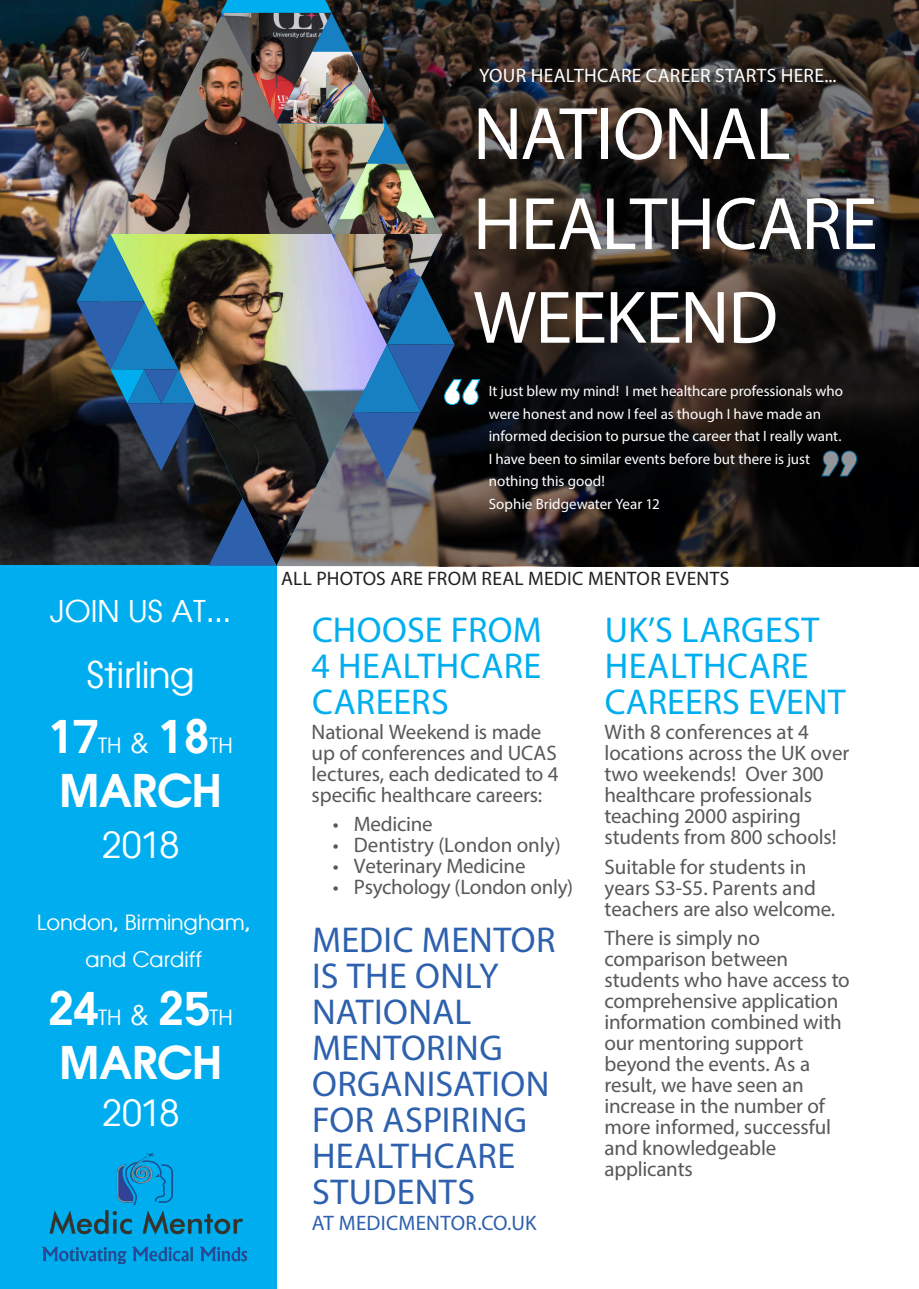
<style>
.page{position:relative;width:919px;height:1289px;background:#fff}
.page>*{position:absolute;margin:0;border:0;box-sizing:border-box;transform-origin:0 0}
.t1{font:75px/91.8px "Myriad Pro";letter-spacing:-.015em;color:#fff}
.t2{font:600 45px/54.6px "Atlanta";letter-spacing:-.015em;color:#fff}
.Title_2_-_Main_Color{font:36px/36px "Myriad Pro";letter-spacing:.01em;color:#2d60ad}
.Body_Text_-_B80{font:36px/36px "Myriad Pro";letter-spacing:.005em;color:#00aeef}
.Title_2_-_Main_Color-2{font:36px/36px "Myriad Pro";letter-spacing:.01em;color:#00aeef;text-align:justify}
.t3{font:36px "Atlanta";color:#fff}
.t4{font:30px "Atlanta";color:#fff}
.Body_Text_-_B80-2{font:21px/21px "Myriad Pro";letter-spacing:-.005em;color:#57585a}
.t5{font:21px/37.7px "Atlanta";color:#fff;text-align:center}
.Title_2_-_Main_Color-3{font:21px "Myriad Pro";letter-spacing:.01em;color:#2d60ad}
.t6{font:19.5px "Myriad Pro";letter-spacing:.015em;color:#231f20}
.t7{font:19.5px "Myriad Pro";letter-spacing:.015em;color:#fff}
.t8{font:15px/22.5px "Myriad Pro";color:#fff}
.s1{font-weight:400;font-size:21px}
.s2{font-weight:400;font-size:27px}
.s3{color:#fff}
</style>
<div class="page">
<img style="left:0;top:0;width:221px;height:566px">
<div style="left:0;top:566px;width:276px;height:722px;background:#00aeef"></div>
<img style="left:42px;top:1152px;width:205px;height:111px">
<svg style="left:442px;top:0;width:476px;height:566px;background:#241f1d"></svg>
<img style="left:112px;top:17px;width:109px;height:217px">
<svg style="left:387px;top:480px;width:55px;height:86px;background:#766c64"></svg>
<img style="left:110px;top:234px;width:277px;height:332px">
<svg style="left:209px;top:498px;width:67px;height:68px;background:#223a61"></svg>
<img style="left:77px;top:234px;width:118px;height:237px">
<img style="left:221px;top:0;width:259px;height:480px">
<h3 class="t4" style="left:50px;top:590px;width:182px">JOIN US AT...</h3>
<h3 class="t3" style="left:87px;top:649px;width:109px">Stirling</h3>
<h2 class="t2" style="left:49px;top:707px;width:185px">17<span class="s1">TH</span> <span class="s2">&amp;</span> 18<span class="s1">TH<br></span>MARCH</h2>
<h3 class="t3" style="left:102px;top:818px;width:79px">2018</h3>
<p class="t5" style="left:37px;top:902px;width:215px">London, Birmingham, and Cardiff</p>
<h2 class="t2" style="left:49px;top:978px;width:185px">24<span class="s1">TH</span> <span class="s2">&amp;</span> 25<span class="s1">TH<br></span>MARCH</h2>
<h3 class="t3" style="left:102px;top:1087px;width:79px">2018</h3>
<p class="t7" style="left:479px;top:64px;width:359px">YOUR HEALTHCARE CAREER STARTS HERE...</p>
<p class="t1" style="left:473px;top:87px;width:406px">NATIONAL<br>HEALTHCARE<br>WEEKEND</p>
<p class="t8" style="left:489px;top:379px;width:355px">It just blew my mind! I met healthcare professionals who were honest and now I feel as though I have made an informed decision to pursue the career that I really want.<br>I have been to similar events before but there is just nothing this good!<br>Sophie Bridgewater Year 12</p>
<p class="t6" style="left:281px;top:566px;width:461px">ALL PHOTOS ARE FROM REAL MEDIC MENTOR EVENTS<span class="s3">...</span></p>
<p class="Title_2_-_Main_Color-2" style="left:311px;top:611px;width:232px">CHOOSE FROM 4 HEALTHCARE CAREERS</p>
<p class="Body_Text_-_B80-2" style="left:311px;top:721px;width:248px">National Weekend is made up of conferences and UCAS lectures, each dedicated to 4 specific healthcare careers:</p>
<p class="Body_Text_-_B80-2" style="left:333px;top:813px;width:101px">• Medicine</p>
<p class="Body_Text_-_B80-2" style="left:333px;top:834px;width:229px">• Dentistry (London only)</p>
<p class="Body_Text_-_B80-2" style="left:333px;top:855px;width:194px">• Veterinary Medicine</p>
<p class="Body_Text_-_B80-2" style="left:333px;top:876px;width:242px">• Psychology (London only)</p>
<p class="Title_2_-_Main_Color" style="left:312px;top:921px;width:245px">MEDIC MENTOR<br>IS THE ONLY<br>NATIONAL<br>MENTORING<br>ORGANISATION<br>FOR ASPIRING<br>HEALTHCARE<br>STUDENTS</p>
<p class="Title_2_-_Main_Color-3" style="left:312px;top:1209px;width:226px">AT MEDICMENTOR.CO.UK</p>
<p class="Body_Text_-_B80" style="left:604px;top:611px;width:242px">UK’S LARGEST<br>HEALTHCARE<br>CAREERS EVENT</p>
<p class="Body_Text_-_B80-2" style="left:604px;top:721px;width:246px">With 8 conferences at 4 locations across the UK over two weekends! Over 300 healthcare professionals teaching 2000 aspiring students from 800 schools!</p>
<p class="Body_Text_-_B80-2" style="left:604px;top:855px;width:232px">Suitable for students in years S3-S5. Parents and teachers are also welcome.</p>
<p class="Body_Text_-_B80-2" style="left:604px;top:927px;width:247px">There is simply no comparison between students who have access to comprehensive application information combined with our mentoring support beyond the events. As a result, we have seen an increase in the number of more informed, successful and knowledgeable applicants</p>
</div>
